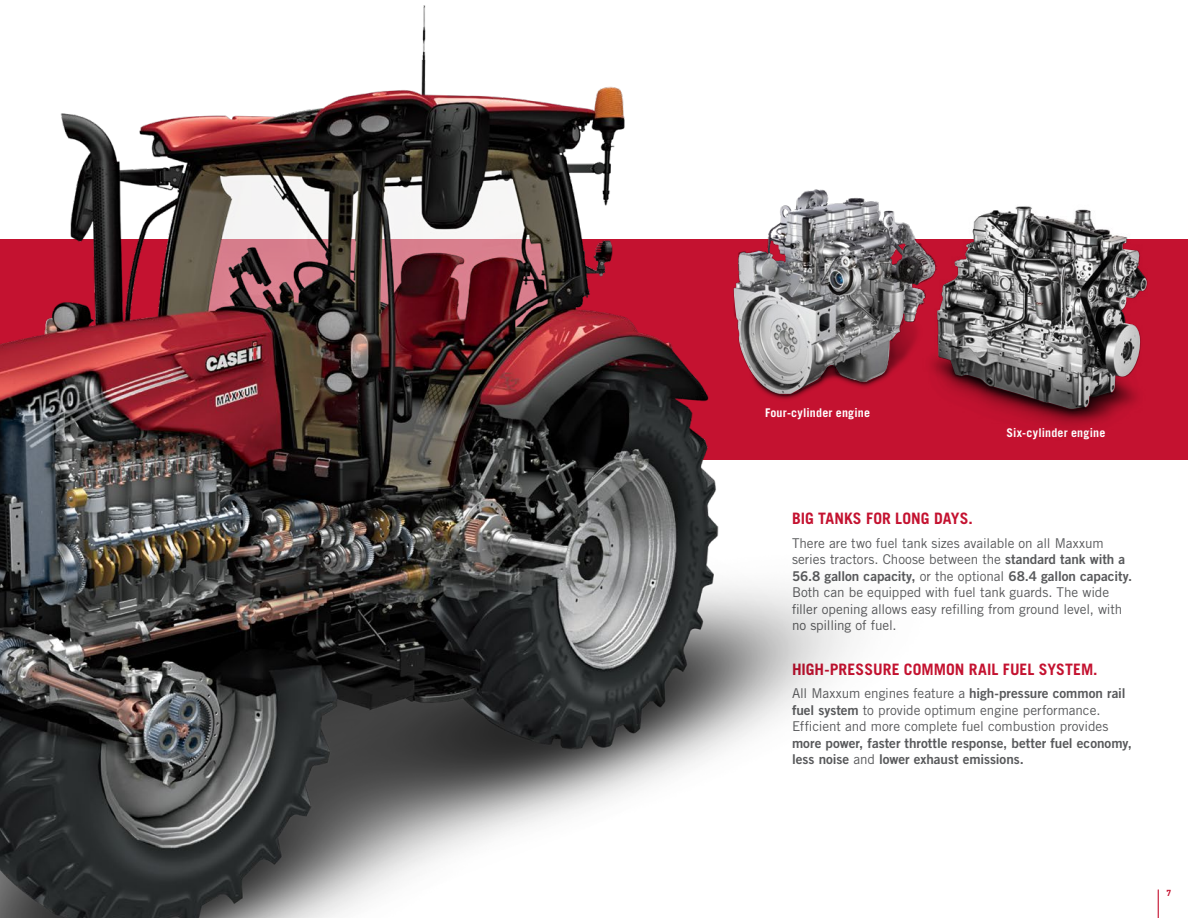
<style>
.page{position:relative;width:1188px;height:918px;background:#fff}
.page>*{position:absolute;margin:0;border:0;box-sizing:border-box;transform-origin:0 0}
.t1{font:700 15.75px "Trade Gothic LT Std";color:#c41230}
.t2{font:13.5px/16.5px "Trade Gothic LT Std";letter-spacing:-.005em;color:#58595b}
.t3{font:13.5px/16.5px "Trade Gothic LT Std Bd 2";color:#58595b}
.t4{font:700 12px "Trade Gothic LT Std";letter-spacing:.015em;color:#fff}
.t5{font:700 8.7px "DINOT";color:#c41230}
.s1{font-family:"Trade Gothic LT Std Bd 2"}
.s2{font-family:"Trade Gothic LT Std"}
</style>
<div class="page">
<img style="left:0;top:5px;width:1188px;height:913px">
<svg style="left:1158px;top:890px;width:1px;height:28px"></svg>
<p class="t4" style="left:765px;top:405px;width:107px">Four-cylinder engine</p>
<p class="t4" style="left:1007px;top:426px;width:100px">Six-cylinder engine</p>
<p class="t1" style="left:792px;top:509px;width:182px">BIG TANKS FOR LONG DAYS.</p>
<p class="t2" style="left:792px;top:534px;width:335px">There are two fuel tank sizes available on all Maxxum series tractors. Choose between the <span class="s1">standard tank with a</span></p>
<p class="t3" style="left:792px;top:567px;width:342px">56.8 gallon capacity, <span class="s2">or the optional</span> 68.4 gallon capacity.</p>
<p class="t2" style="left:792px;top:584px;width:332px">Both can be equipped with fuel tank guards. The wide filler opening allows easy refilling from ground level, with no spilling of fuel.</p>
<p class="t1" style="left:792px;top:660px;width:307px">HIGH-PRESSURE COMMON RAIL FUEL SYSTEM.</p>
<p class="t2" style="left:792px;top:685px;width:335px">All Maxxum engines feature a <span class="s1">high-pressure common rail fuel system</span> to provide optimum engine performance.<br>Efficient and more complete fuel combustion provides</p>
<p class="t3" style="left:792px;top:735px;width:341px">more power, faster throttle response, better fuel economy, less noise <span class="s2">and</span> lower exhaust emissions.</p>
<p class="t5" style="left:1167px;top:887px;width:6px">7</p>
</div>
